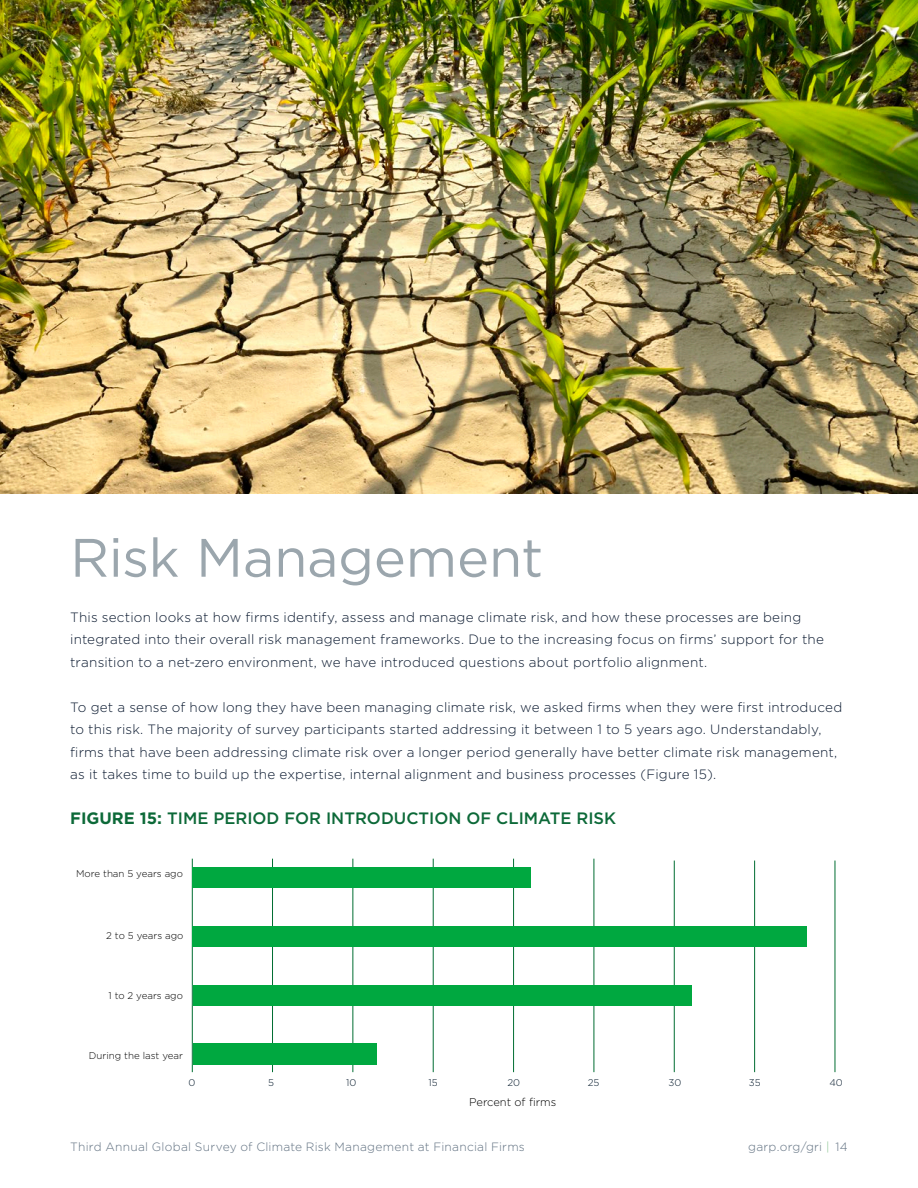
<style>
.page{position:relative;width:918px;height:1188px;background:#fff}
.page>*{position:absolute;margin:0;border:0;box-sizing:border-box;transform-origin:0 0}
.H2_Headlines{font:54px "Gotham";letter-spacing:-.005em;color:#9ba6ad}
.H5_Header{font:500 16.5px "Gotham";color:#0c6938}
.Body_Text{font:300 13.5px/22.5px "Gotham";letter-spacing:.015em;color:#0a192f}
.t1{font:300 12px "Gotham";letter-spacing:.02em;color:#617181}
.t2{font:300 11.25px "Gotham";color:#000}
.t3{font:300 9.75px "Gotham";color:#000}
.t4{font:300 9.75px "Gotham";color:#04182a}
.s1{font-weight:700}
.s2{color:#84c18b}
</style>
<div class="page">
<hr style="left:352px;top:859px;width:1px;height:213px;background:#006d32">
<hr style="left:433px;top:859px;width:1px;height:213px;background:#006d32">
<hr style="left:513px;top:859px;width:1px;height:213px;background:#006d32">
<hr style="left:594px;top:859px;width:1px;height:213px;background:#006d32">
<hr style="left:674px;top:861px;width:1px;height:211px;background:#006d32">
<hr style="left:754px;top:861px;width:1px;height:211px;background:#006d32">
<hr style="left:835px;top:861px;width:1px;height:211px;background:#006d32">
<hr style="left:272px;top:859px;width:1px;height:213px;background:#006d32">
<hr style="left:192px;top:859px;width:1px;height:213px;background:#006d32">
<div style="left:193px;top:867px;width:338px;height:21px;background:#00a840"></div>
<div style="left:193px;top:926px;width:614px;height:20px;background:#00a840"></div>
<div style="left:193px;top:985px;width:499px;height:20px;background:#00a840"></div>
<div style="left:193px;top:1043px;width:184px;height:22px;background:#00a840"></div>
<img style="left:0;top:0;width:918px;height:493px">
<p class="H2_Headlines" style="left:70px;top:523px;width:475px">Risk Management</p>
<p class="Body_Text" style="left:70px;top:606px;width:755px">This section looks at how firms identify, assess and manage climate risk, and how these processes are being integrated into their overall risk management frameworks. Due to the increasing focus on firms’ support for the transition to a net-zero environment, we have introduced questions about portfolio alignment.</p>
<p class="Body_Text" style="left:70px;top:696px;width:774px">To get a sense of how long they have been managing climate risk, we asked firms when they were first introduced to this risk. The majority of survey participants started addressing it between 1 to 5 years ago. Understandably, firms that have been addressing climate risk over a longer period generally have better climate risk management, as it takes time to build up the expertise, internal alignment and business processes (Figure 15).</p>
<p class="H5_Header" style="left:70px;top:809px;width:547px"><span class="s1">FIGURE 15:</span> TIME PERIOD FOR INTRODUCTION OF CLIMATE RISK</p>
<p class="t3" style="left:76px;top:869px;width:108px">More than 5 years ago</p>
<p class="t3" style="left:106px;top:930px;width:79px">2 to 5 years ago</p>
<p class="t3" style="left:109px;top:990px;width:76px">1 to 2 years ago</p>
<p class="t3" style="left:89px;top:1050px;width:95px">During the last year</p>
<p class="t4" style="left:189px;top:1077px;width:8px">0</p>
<p class="t4" style="left:268px;top:1077px;width:7px">5</p>
<p class="t4" style="left:346px;top:1077px;width:12px">10</p>
<p class="t4" style="left:428px;top:1077px;width:11px">15</p>
<p class="t4" style="left:507px;top:1077px;width:14px">20</p>
<p class="t4" style="left:588px;top:1077px;width:13px">25</p>
<p class="t4" style="left:668px;top:1077px;width:14px">30</p>
<p class="t4" style="left:749px;top:1077px;width:13px">35</p>
<p class="t4" style="left:829px;top:1077px;width:15px">40</p>
<p class="t2" style="left:469px;top:1096px;width:89px">Percent of firms</p>
<p class="t1" style="left:70px;top:1140px;width:456px">Third Annual Global Survey of Climate Risk Management at Financial Firms</p>
<p class="t1" style="left:748px;top:1140px;width:101px">garp.org/gri <span class="s2">|</span> 14</p>
</div>
